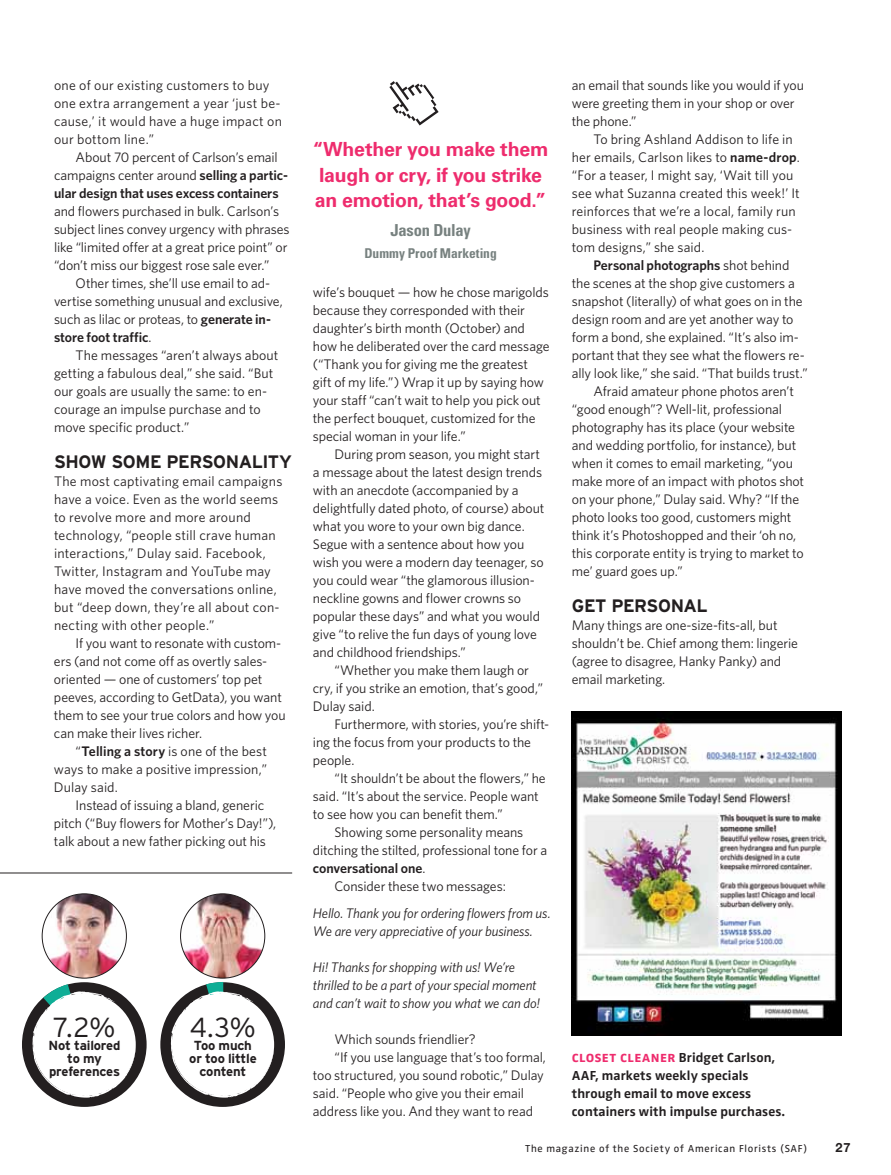
<style>
.page{position:relative;width:891px;height:1175px;background:#fff}
.page>*{position:absolute;margin:0;border:0;box-sizing:border-box;transform-origin:0 0}
.t1{font:300 27.6px "Interstate";color:#231f20}
.t2{font:700 19.5px/25.5px "Univers";letter-spacing:-.015em;color:#ee2c6d}
.t3{font:700 18px "Interstate";letter-spacing:-.03em;color:#231f20}
.t4{font:700 condensed 16.5px "Univers";letter-spacing:-.015em;color:#77817f}
.t5{font:13.8px/18px "Whitney";letter-spacing:-.005em;color:#231f20}
.t6{font:13.8px/18px "Whitney";letter-spacing:.015em;color:#231f20}
.t7{font:italic 13.8px/18px "Whitney";letter-spacing:-.01em;color:#231f20}
.t8{font:13.8px/18px "Whitney";letter-spacing:.02em;color:#231f20}
.t9{font:600 13.8px "Whitney";letter-spacing:-.005em;color:#231f20}
.t10{font:700 13.5px/18px "Zwo";letter-spacing:.01em;color:#231f20}
.t11{font:700 condensed 13.5px "Univers";letter-spacing:.005em;color:#77817f}
.t12{font:700 13.05px/13px "Interstate";letter-spacing:-.015em;color:#231f20;text-align:center}
.t13{font:700 12.75px "Helvetica Neue";color:#231f20}
.t14{font:10.5px "Zwo";letter-spacing:.07em;color:#231f20}
.s1{font-weight:600}
.s2{font-weight:400}
.s3{font-family:"Zwo Bold SC";font-weight:400;font-size:15.75px;color:#ee2c6d}
</style>
<div class="page">
<img style="left:572px;top:711px;width:269px;height:324px">
<div style="left:22px;top:982px;width:125px;height:124px;background:#231f20;border-radius:50%"></div>
<svg style="left:33px;top:984px;width:103px;height:113px"></svg>
<div style="left:160px;top:982px;width:125px;height:124px;background:#231f20;border-radius:50%"></div>
<svg style="left:171px;top:982px;width:103px;height:115px"></svg>
<img style="left:42px;top:893px;width:84px;height:85px;border-radius:42px">
<img style="left:181px;top:893px;width:84px;height:85px;border-radius:42px">
<hr style="left:0;top:872px;width:292px;height:1px;background:#231f20">
<svg style="left:389px;top:81px;width:50px;height:44px"></svg>
<p class="t8" style="left:54px;top:76px;width:229px">one of our existing customers to buy one extra arrangement a year ‘just be&shy;cause,’ it would have a huge impact on our bottom line.”</p>
<p class="t5" style="left:54px;top:148px;width:236px;text-indent:22px">About 70 percent of Carlson’s email campaigns center around <span class="s1">selling a partic&shy;ular design that uses excess containers</span></p>
<p class="t5" style="left:54px;top:202px;width:237px">and flowers purchased in bulk. Carlson’s subject lines convey urgency with phrases like “limited offer at a great price point” or “don’t miss our biggest rose sale ever.”</p>
<p class="t5" style="left:54px;top:274px;width:230px;text-indent:22px">Other times, she’ll use email to ad&shy;vertise something unusual and exclusive, such as lilac or proteas, to <span class="s1">generate in&shy;store foot traffic</span>.</p>
<p class="t5" style="left:54px;top:346px;width:226px;text-indent:22px">The messages “aren’t always about getting a fabulous deal,” she said. “But our goals are usually the same: to en&shy;courage an impulse purchase and to move specific product.”</p>
<h3 class="t3" style="left:54px;top:452px;width:240px">SHOW SOME PERSONALITY</h3>
<p class="t6" style="left:54px;top:472px;width:230px">The most captivating email campaigns have a voice. Even as the world seems to revolve more and more around technology, “people still crave human interactions,” Dulay said. Facebook, Twitter, Instagram and YouTube may have moved the conversations online, but “deep down, they’re all about con&shy;necting with other people.”</p>
<p class="t5" style="left:54px;top:634px;width:233px;text-indent:22px">If you want to resonate with custom&shy;ers (and not come off as overtly sales&shy;oriented — one of customers’ top pet peeves, according to GetData), you want them to see your true colors and how you can make their lives richer.</p>
<p class="t5" style="left:54px;top:742px;width:215px;text-align:justify;text-indent:22px">“<span class="s1">Telling a story</span> is one of the best ways to make a positive impression,” Dulay said.</p>
<p class="t5" style="left:54px;top:796px;width:224px;text-indent:22px">Instead of issuing a bland, generic pitch (“Buy flowers for Mother’s Day!”), talk about a new father picking out his</p>
<h1 class="t1" style="left:54px;top:1011px;width:64px">7.2%</h1>
<p class="t12" style="left:49px;top:1051px;width:73px">to my preferences</p>
<p class="t12" style="left:49px;top:1038px;width:74px">Not tailored</p>
<h1 class="t1" style="left:190px;top:1011px;width:68px">4.3%</h1>
<p class="t12" style="left:189px;top:1038px;width:69px">Too much or too little content</p>
<h2 class="t2" style="left:313px;top:137px;width:237px">“Whether you make them laugh or cry, if you strike an emotion, that’s good.”</h2>
<p class="t4" style="left:390px;top:220px;width:82px">Jason Dulay</p>
<p class="t11" style="left:364px;top:245px;width:134px">Dummy Proof Marketing</p>
<p class="t5" style="left:313px;top:283px;width:238px">wife’s bouquet — how he chose marigolds because they corresponded with their daughter’s birth month (October) and how he deliberated over the card message (“Thank you for giving me the greatest gift of my life.”) Wrap it up by saying how your staff “can’t wait to help you pick out the perfect bouquet, customized for the special woman in your life.”</p>
<p class="t5" style="left:313px;top:445px;width:233px;text-indent:22px">During prom season, you might start a message about the latest design trends with an anecdote (accompanied by a delightfully dated photo, of course) about what you wore to your own big dance.<br>Segue with a sentence about how you wish you were a modern day teenager, so you could wear “the glamorous illusion&shy;neckline gowns and flower crowns so popular these days” and what you would give “to relive the fun days of young love and childhood friendships.”</p>
<p class="t5" style="left:313px;top:661px;width:232px;text-indent:22px">“Whether you make them laugh or cry, if you strike an emotion, that’s good,”<br>Dulay said.</p>
<p class="t5" style="left:313px;top:715px;width:238px;text-indent:22px">Furthermore, with stories, you’re shift&shy;ing the focus from your products to the people.</p>
<p class="t5" style="left:335px;top:769px;width:213px">“It shouldn’t be about the flowers,” he</p>
<p class="t5" style="left:313px;top:787px;width:227px">said. “It’s about the service. People want</p>
<p class="t5" style="left:313px;top:805px;width:192px">to see how you can benefit them.”</p>
<p class="t5" style="left:335px;top:823px;width:190px">Showing some personality means</p>
<p class="t5" style="left:313px;top:841px;width:236px">ditching the stilted, professional tone for a</p>
<p class="t9" style="left:313px;top:860px;width:114px">conversational one<span class="s2">.</span></p>
<p class="t5" style="left:335px;top:877px;width:173px">Consider these two messages:</p>
<p class="t7" style="left:313px;top:904px;width:239px">Hello. Thank you for ordering flowers from us.<br>We are very appreciative of your business.</p>
<p class="t7" style="left:313px;top:958px;width:229px">Hi! Thanks for shopping with us! We’re thrilled to be a part of your special moment and can’t wait to show you what we can do!</p>
<p class="t5" style="left:335px;top:1030px;width:143px">Which sounds friendlier?</p>
<p class="t5" style="left:335px;top:1048px;width:213px">“If you use language that’s too formal,</p>
<p class="t5" style="left:313px;top:1066px;width:233px">too structured, you sound robotic,” Dulay</p>
<p class="t5" style="left:313px;top:1084px;width:213px">said. “People who give you their email</p>
<p class="t5" style="left:313px;top:1102px;width:222px">address like you. And they want to read</p>
<p class="t5" style="left:572px;top:76px;width:234px">an email that sounds like you would if you were greeting them in your shop or over the phone.”</p>
<p class="t5" style="left:572px;top:130px;width:230px;text-indent:22px">To bring Ashland Addison to life in her emails, Carlson likes to <span class="s1">name-drop</span>. “For a teaser, I might say, ‘Wait till you see what Suzanna created this week!’ It reinforces that we’re a local, family run business with real people making cus&shy;tom designs,” she said.</p>
<p class="t9" style="left:593px;top:257px;width:198px">Personal photographs <span class="s2">shot behind</span></p>
<p class="t5" style="left:572px;top:274px;width:224px">the scenes at the shop give customers a</p>
<p class="t5" style="left:572px;top:292px;width:232px">snapshot (literally) of what goes on in the</p>
<p class="t5" style="left:572px;top:310px;width:223px">design room and are yet another way to</p>
<p class="t5" style="left:572px;top:328px;width:229px">form a bond, she explained. “It’s also im-</p>
<p class="t5" style="left:572px;top:346px;width:235px">portant that they see what the flowers re-</p>
<p class="t5" style="left:572px;top:364px;width:237px">ally look like,” she said. “That builds trust.”</p>
<p class="t5" style="left:593px;top:382px;width:202px">Afraid amateur phone photos aren’t</p>
<p class="t5" style="left:572px;top:400px;width:212px">“good enough”? Well-lit, professional</p>
<p class="t5" style="left:572px;top:418px;width:225px">photography has its place (your website</p>
<p class="t5" style="left:572px;top:436px;width:226px">and wedding portfolio, for instance), but</p>
<p class="t5" style="left:572px;top:454px;width:223px">when it comes to email marketing, “you</p>
<p class="t5" style="left:572px;top:472px;width:234px">make more of an impact with photos shot</p>
<p class="t5" style="left:572px;top:490px;width:229px">on your phone,” Dulay said. Why? “If the</p>
<p class="t5" style="left:572px;top:508px;width:221px">photo looks too good, customers might</p>
<p class="t5" style="left:572px;top:526px;width:226px">think it’s Photoshopped and their ‘oh no,</p>
<p class="t5" style="left:572px;top:544px;width:233px">this corporate entity is trying to market to</p>
<p class="t5" style="left:572px;top:562px;width:112px">me’ guard goes up.”</p>
<h3 class="t3" style="left:572px;top:596px;width:137px">GET PERSONAL</h3>
<p class="t5" style="left:572px;top:616px;width:228px">Many things are one-size-fits-all, but shouldn’t be. Chief among them: lingerie (agree to disagree, Hanky Panky) and email marketing.</p>
<p class="t10" style="left:572px;top:1048px;width:215px"><span class="s3">closet cleaner</span> Bridget Carlson,<br>AAF, markets weekly specials through email to move excess containers with impulse purchases.</p>
<p class="t14" style="left:525px;top:1142px;width:284px">The magazine of the Society of American Florists (SAF)</p>
<p class="t13" style="left:835px;top:1140px;width:17px">27</p>
</div>
